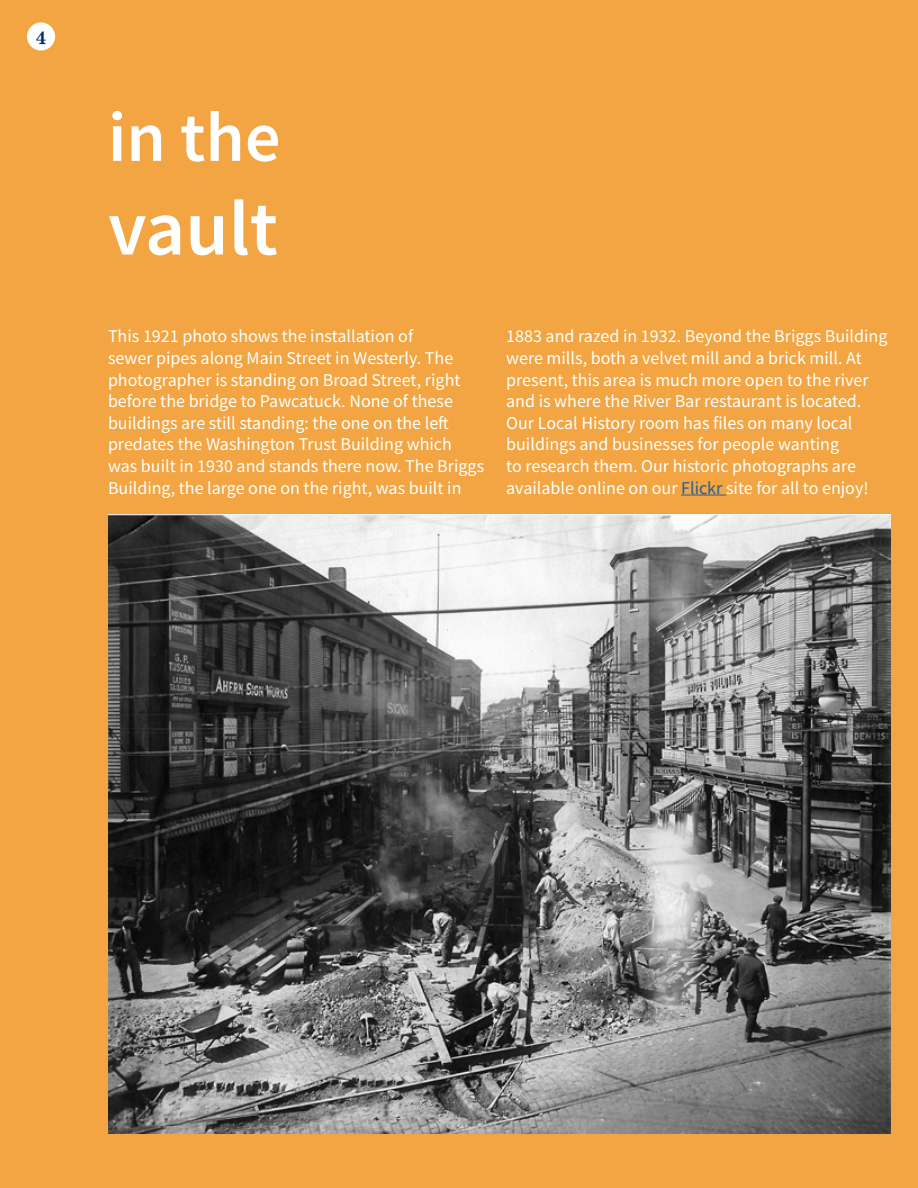
<style>
.page{position:relative;width:918px;height:1188px;background:#f2a542}
.page>*{position:absolute;margin:0;border:0;box-sizing:border-box;transform-origin:0 0}
.t1{font:600 78px "Source Sans Pro";color:#fff}
.t2{font:600 70.5px "Source Sans Pro";color:#fff}
.t3{font:18px/21.6px "Source Sans Pro";color:#fff}
.t4{font:500 18px "Eames Century Modern";color:#002f6c}
.s1{color:#215e9e}
</style>
<div class="page">
<img style="left:108px;top:514px;width:783px;height:620px">
<hr style="left:681px;top:495px;width:45px;height:1px;background:#215e9e">
<div style="left:27px;top:22px;width:28px;height:29px;background:#fff;border-radius:50%"></div>
<p class="t4" style="left:36px;top:22px;width:12px">4</p>
<h2 class="t2" style="left:108px;top:91px;width:174px">in the</h2>
<h1 class="t1" style="left:108px;top:177px;width:171px">vault</h1>
<p class="t3" style="left:108px;top:326px;width:378px">This 1921 photo shows the installation of<br>sewer pipes along Main Street in Westerly. The photographer is standing on Broad Street, right before the bridge to Pawcatuck. None of these buildings are still standing: the one on the left predates the Washington Trust Building which was built in 1930 and stands there now. The Briggs Building, the large one on the right, was built in</p>
<p class="t3" style="left:506px;top:326px;width:383px">1883 and razed in 1932. Beyond the Briggs Building were mills, both a velvet mill and a brick mill. At present, this area is much more open to the river and is where the River Bar restaurant is located.<br>Our Local History room has files on many local buildings and businesses for people wanting<br>to research them. Our historic photographs are available online on our <span class="s1">Flickr</span> site for all to enjoy!</p>
</div>
